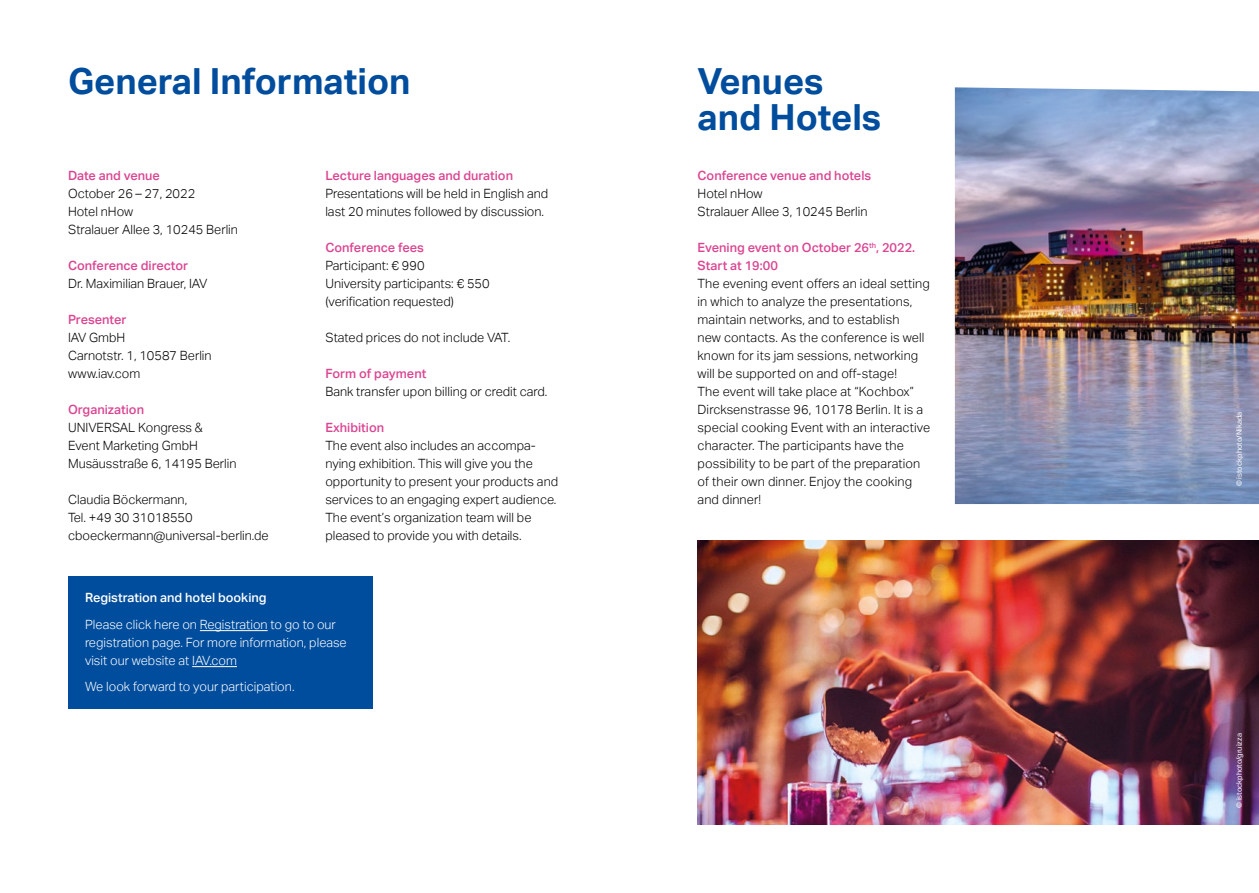
<style>
.page{position:relative;width:1259px;height:893px;background:#fff}
.page>*{position:absolute;margin:0;border:0;box-sizing:border-box;transform-origin:0 0}
.t1{font:700 36px/36px "Aktiv Grotesk";color:#004d9d}
.Fließ{font:300 12.75px/18px "Aktiv Grotesk";color:#000}
.t2{font:500 12.75px/18px "Aktiv Grotesk";color:#db4592}
.Fließ-2{font:300 12.75px/18px "Aktiv Grotesk";color:#fff}
.Fließ-3{font:500 12.75px "Aktiv Grotesk";color:#fff}
.Copyright{font:7.5px "Aktiv Grotesk";color:#fff}
</style>
<div class="page">
<div style="left:68px;top:576px;width:304px;height:132px;background:#004d9d"></div>
<hr style="left:200px;top:630px;width:68px;height:1px;background:#fff">
<hr style="left:192px;top:666px;width:45px;height:1px;background:#fff">
<img style="left:955px;top:87px;width:304px;height:417px">
<img style="left:697px;top:540px;width:562px;height:285px">
<h1 class="t1" style="left:68px;top:63px;width:344px">General Information</h1>
<h2 class="t2" style="left:68px;top:167px;width:93px">Date and venue</h2>
<p class="Fließ" style="left:68px;top:185px;width:129px">October 26 – 27, 2022</p>
<p class="Fließ" style="left:68px;top:203px;width:67px">Hotel nHow</p>
<p class="Fließ" style="left:68px;top:221px;width:171px">Stralauer Allee 3, 10245 Berlin</p>
<h2 class="t2" style="left:68px;top:257px;width:122px">Conference director</h2>
<p class="Fließ" style="left:68px;top:275px;width:141px">Dr. Maximilian Brauer, IAV</p>
<h2 class="t2" style="left:68px;top:311px;width:60px">Presenter</h2>
<p class="Fließ" style="left:68px;top:329px;width:59px">IAV GmbH</p>
<p class="Fließ" style="left:68px;top:347px;width:145px">Carnotstr. 1, 10587 Berlin</p>
<p class="Fließ" style="left:68px;top:365px;width:74px">www.iav.com</p>
<h2 class="t2" style="left:68px;top:401px;width:78px">Organization</h2>
<p class="Fließ" style="left:68px;top:419px;width:136px">UNIVERSAL Kongress &amp;<br>Event Marketing GmbH</p>
<p class="Fließ" style="left:68px;top:455px;width:170px">Musäusstraße 6, 14195 Berlin</p>
<p class="Fließ" style="left:68px;top:491px;width:126px">Claudia Böckermann,<br>Tel. +49 30 31018550</p>
<p class="Fließ" style="left:68px;top:527px;width:202px">cboeckermann@universal-berlin.de</p>
<h2 class="t2" style="left:325px;top:167px;width:189px">Lecture languages and duration</h2>
<p class="Fließ" style="left:325px;top:185px;width:224px">Presentations will be held in English and last 20 minutes followed by discussion.</p>
<h2 class="t2" style="left:325px;top:239px;width:100px">Conference fees</h2>
<p class="Fließ" style="left:325px;top:257px;width:101px">Participant: € 990</p>
<p class="Fließ" style="left:325px;top:275px;width:166px">University participants: € 550 (verification requested)</p>
<p class="Fließ" style="left:325px;top:329px;width:186px">Stated prices do not include VAT.</p>
<h2 class="t2" style="left:325px;top:365px;width:102px">Form of payment</h2>
<p class="Fließ" style="left:325px;top:383px;width:223px">Bank transfer upon billing or credit card.</p>
<h2 class="t2" style="left:325px;top:419px;width:60px">Exhibition</h2>
<p class="Fließ" style="left:325px;top:437px;width:234px">The event also includes an accompa&shy;nying exhibition. This will give you the opportunity to present your products and services to an engaging expert audience.<br>The event’s organization team will be pleased to provide you with details.</p>
<p class="Fließ-3" style="left:85px;top:590px;width:183px">Registration and hotel booking</p>
<p class="Fließ-2" style="left:85px;top:615px;width:263px">Please click here on Registration to go to our registration page. For more information, please visit our website at IAV.com</p>
<p class="Fließ-2" style="left:85px;top:678px;width:211px">We look forward to your participation.</p>
<h1 class="t1" style="left:697px;top:63px;width:185px">Venues and Hotels</h1>
<h2 class="t2" style="left:697px;top:167px;width:175px">Conference venue and hotels</h2>
<p class="Fließ" style="left:697px;top:185px;width:67px">Hotel nHow</p>
<p class="Fließ" style="left:697px;top:203px;width:171px">Stralauer Allee 3, 10245 Berlin</p>
<h2 class="t2" style="left:697px;top:239px;width:219px">Evening event on October 26<sup>th</sup>, 2022.<br>Start at 19:00</h2>
<p class="Fließ" style="left:697px;top:275px;width:234px">The evening event offers an ideal setting in which to analyze the presentations, maintain networks, and to establish<br>new contacts. As the conference is well known for its jam sessions, networking will be supported on and off-stage!<br>The event will take place at “Kochbox” Dircksenstrasse 96, 10178 Berlin. It is a special cooking Event with an interactive character. The participants have the possibility to be part of the preparation of their own dinner. Enjoy the cooking and dinner!</p>
<p class="Copyright" style="left:1235px;top:486px;width:76px;rotate:-90deg">© istockphoto/Nikada</p>
<p class="Copyright" style="left:1235px;top:808px;width:76px;rotate:-90deg">© istockphoto/gruizza</p>
</div>
